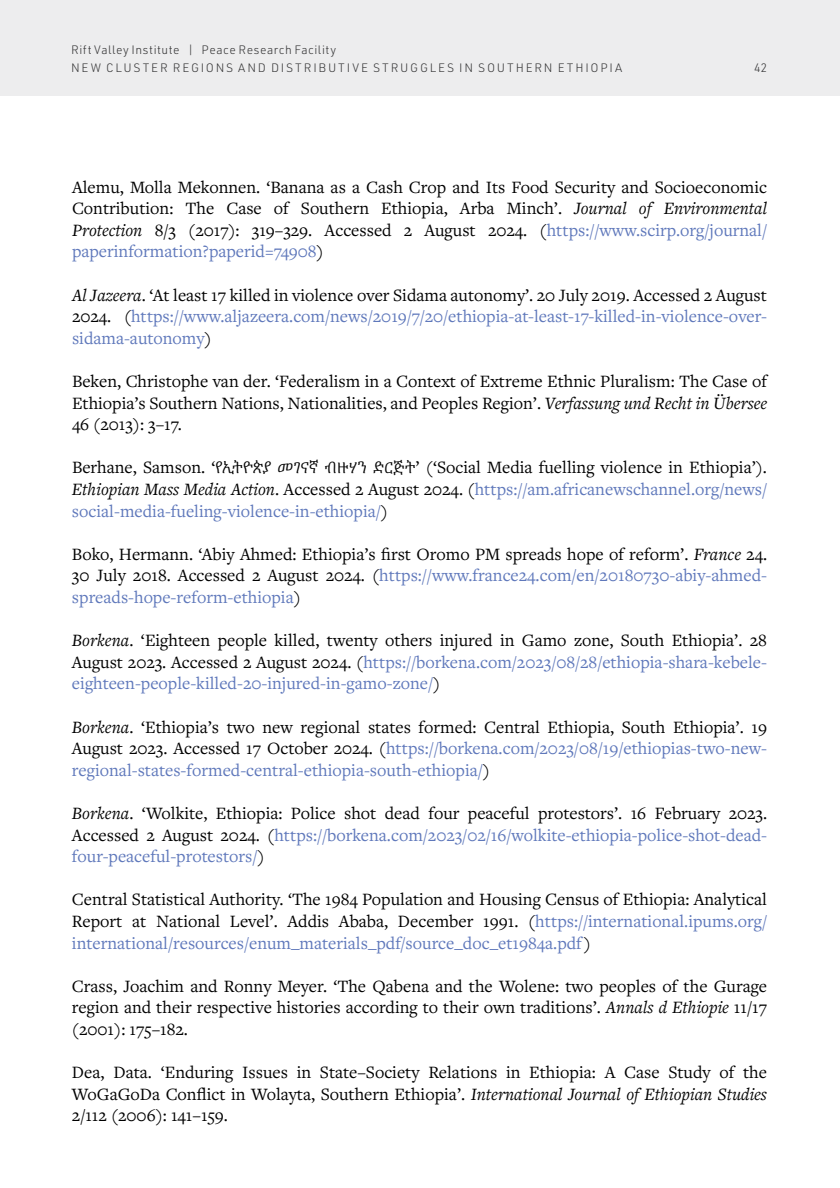
<style>
.page{position:relative;width:840px;height:1188px;background:#fff}
.page>*{position:absolute;margin:0;border:0;box-sizing:border-box;transform-origin:0 0}
.t1{font:18px/21.6px "Freight Text Pro";color:#000;text-align:justify}
.t2{font:18px/21.6px "Freight Text Pro";color:#5f78bb;text-align:justify}
.t3{font:300 12px/18px "URWDIN";letter-spacing:.14em;color:#383839}
.s1{font-style:italic}
.s2{color:#5f78bb}
.s3{font-style:italic;color:#000}
.s4{color:#000}
.s5{font-family:"Kigelia Ethiopic";font-size:16px}
</style>
<div class="page">
<div style="left:0;top:0;width:840px;height:96px;background:#ededee"></div>
<p class="t3" style="left:71px;top:40px;width:553px">Rift Valley Institute | Peace Research Facility<br>NEW CLUSTER REGIONS AND DISTRIBUTIVE STRUGGLES IN SOUTHERN ETHIOPIA</p>
<p class="t3" style="left:754px;top:58px;width:15px">42</p>
<p class="t1" style="left:72px;top:175px;width:697px">Alemu, Molla Mekonnen. ‘Banana as a Cash Crop and Its Food Security and Socioeconomic Contribution: The Case of Southern Ethiopia, Arba Minch’. <span class="s1">Journal of Environmental Protection</span> 8/3 (2017): 319–329. Accessed 2 August 2024. (<span class="s2">https://www.scirp.org/journal/ paperinformation?paperid=74908</span>)</p>
<p class="t2" style="left:72px;top:283px;width:697px"><span class="s3">Al Jazeera</span><span class="s4">. ‘At least 17 killed in violence over Sidama autonomy’. 20 July 2019. Accessed 2 August 2024. (</span>https://www.aljazeera.com/news/2019/7/20/ethiopia-at-least-17-killed-in-violence-over&shy;sidama-autonomy<span class="s4">)</span></p>
<p class="t1" style="left:72px;top:370px;width:697px">Beken, Christophe van der. ‘Federalism in a Context of Extreme Ethnic Pluralism: The Case of Ethiopia’s Southern Nations, Nationalities, and Peoples Region’. <span class="s1">Verfassung und Recht in Übersee </span>46 (2013): 3–17.</p>
<p class="t1" style="left:72px;top:456px;width:697px">Berhane, Samson. ‘<span class="s5">የኢትዮጵያ መገናኛ ብዙሃን ድርጅት</span>’ (‘Social Media fuelling violence in Ethiopia’).<br><span class="s1">Ethiopian Mass Media Action</span>. Accessed 2 August 2024. (<span class="s2">https://am.africanewschannel.org/news/ social-media-fueling-violence-in-ethiopia/</span>)</p>
<p class="t1" style="left:72px;top:543px;width:697px">Boko, Hermann. ‘Abiy Ahmed: Ethiopia’s first Oromo PM spreads hope of reform’. <span class="s1">France</span> 24.<br>30 July 2018. Accessed 2 August 2024. (<span class="s2">https://www.france24.com/en/20180730-abiy-ahmed&shy;spreads-hope-reform-ethiopia</span>)</p>
<p class="t1" style="left:72px;top:629px;width:697px"><span class="s1">Borkena</span>. ‘Eighteen people killed, twenty others injured in Gamo zone, South Ethiopia’. 28<br>August 2023. Accessed 2 August 2024. (<span class="s2">https://borkena.com/2023/08/28/ethiopia-shara-kebele&shy;eighteen-people-killed-20-injured-in-gamo-zone/</span>)</p>
<p class="t1" style="left:72px;top:715px;width:697px"><span class="s1">Borkena</span>. ‘Ethiopia’s two new regional states formed: Central Ethiopia, South Ethiopia’. 19<br>August 2023. Accessed 17 October 2024. (<span class="s2">https://borkena.com/2023/08/19/ethiopias-two-new&shy;regional-states-formed-central-ethiopia-south-ethiopia/</span>)</p>
<p class="t1" style="left:72px;top:802px;width:697px"><span class="s1">Borkena</span>. ‘Wolkite, Ethiopia: Police shot dead four peaceful protestors’. 16 February 2023.<br>Accessed 2 August 2024. (<span class="s2">https://borkena.com/2023/02/16/wolkite-ethiopia-police-shot-dead&shy;four-peaceful-protestors/</span>)</p>
<p class="t1" style="left:72px;top:888px;width:697px">Central Statistical Authority. ‘The 1984 Population and Housing Census of Ethiopia: Analytical Report at National Level’. Addis Ababa, December 1991. (<span class="s2">https://international.ipums.org/ international/resources/enum_materials_pdf/source_doc_et1984a.pdf</span>)</p>
<p class="t1" style="left:72px;top:975px;width:697px">Crass, Joachim and Ronny Meyer. ‘The Qabena and the Wolene: two peoples of the Gurage region and their respective histories according to their own traditions’. <span class="s1">Annals d Ethiopie</span> 11/17 (2001): 175–182.</p>
<p class="t1" style="left:72px;top:1061px;width:697px">Dea, Data. ‘Enduring Issues in State–Society Relations in Ethiopia: A Case Study of the WoGaGoDa Conflict in Wolayta, Southern Ethiopia’. <span class="s1">International Journal of Ethiopian Studies </span>2/112 (2006): 141–159.</p>
</div>
